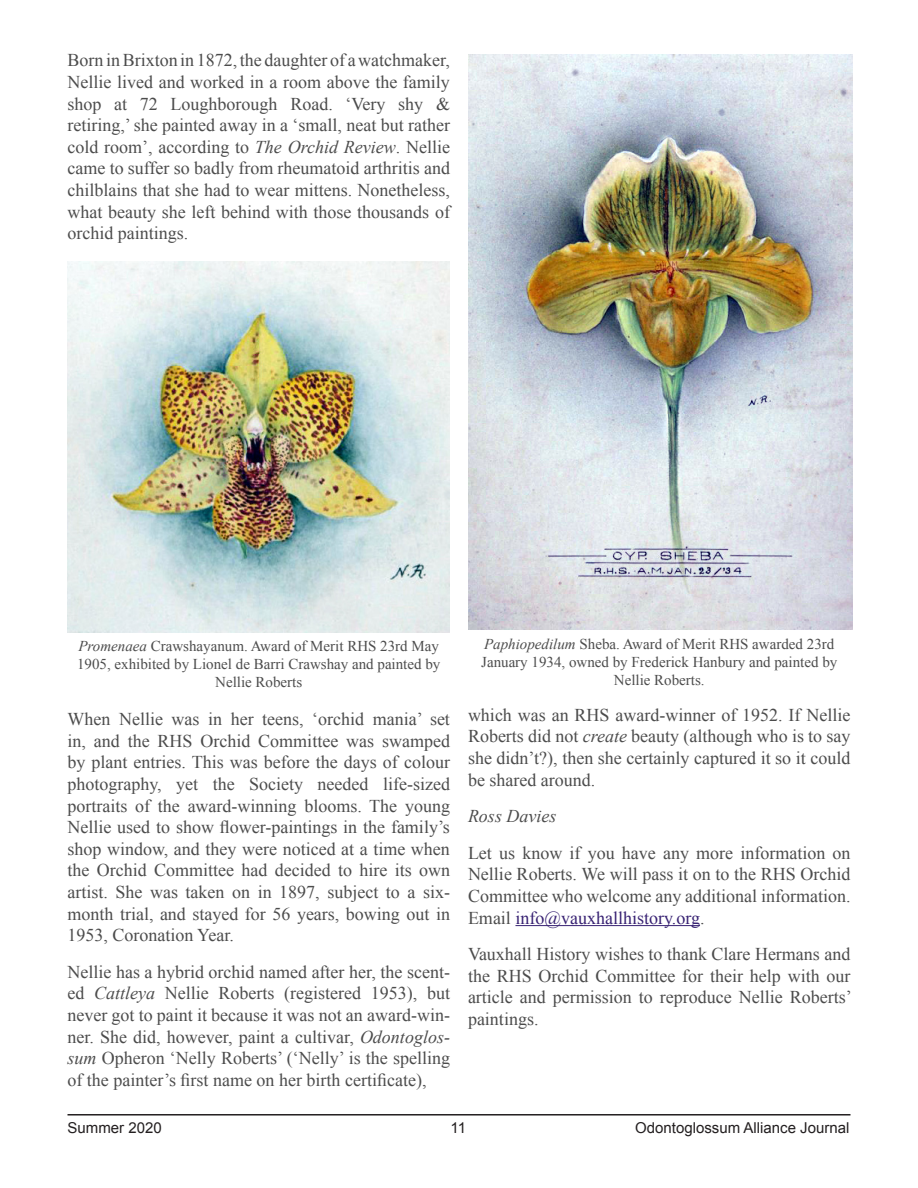
<style>
.page{position:relative;width:918px;height:1188px;background:#fff}
.page>*{position:absolute;margin:0;border:0;box-sizing:border-box;transform-origin:0 0}
.t1{font:18px/21.6px "Times New Roman";color:#4c4c4c;text-align:justify}
.t2{font:italic 18px "Times New Roman";color:#4c4c4c}
.t3{font:15px/18px "Times New Roman";color:#4c4c4c;text-align:center}
.t4{font:15px "Arial";color:#231f20}
.s1{font-style:italic}
.s2{color:#382273}
</style>
<div class="page">
<img style="left:468px;top:54px;width:384px;height:576px">
<img style="left:68px;top:262px;width:382px;height:370px">
<hr style="left:68px;top:1114px;width:782px;height:2px;background:#231f20">
<hr style="left:515px;top:925px;width:185px;height:1px;background:#382273">
<p class="t1" style="left:68px;top:49px;width:384px">Born in Brixton in 1872, the daughter of a watchmaker, Nellie lived and worked in a room above the family shop at 72 Loughborough Road. ‘Very shy &amp; retiring,’ she painted away in a ‘small, neat but rather cold room’, according to <span class="s1">The Orchid Review</span>. Nellie came to suffer so badly from rheumatoid arthritis and chilblains that she had to wear mittens. Nonetheless, what beauty she left behind with those thousands of orchid paintings.</p>
<p class="t3" style="left:77px;top:637px;width:365px"><span class="s1">Promenaea</span> Crawshayanum. Award of Merit RHS 23rd May<br>1905, exhibited by Lionel de Barri Crawshay and painted by<br>Nellie Roberts</p>
<p class="t1" style="left:68px;top:708px;width:384px">When Nellie was in her teens, ‘orchid mania’ set in, and the RHS Orchid Committee was swamped by plant entries. This was before the days of colour photography, yet the Society needed life-sized portraits of the award-winning blooms. The young Nellie used to show flower-paintings in the family’s shop window, and they were noticed at a time when the Orchid Committee had decided to hire its own artist. She was taken on in 1897, subject to a six&shy;month trial, and stayed for 56 years, bowing out in 1953, Coronation Year.</p>
<p class="t1" style="left:68px;top:961px;width:384px">Nellie has a hybrid orchid named after her, the scent&shy;ed <span class="s1">Cattleya</span> Nellie Roberts (registered 1953), but never got to paint it because it was not an award-win&shy;ner. She did, however, paint a cultivar, <span class="s1">Odontoglos&shy;sum</span> Opheron ‘Nelly Roberts’ (‘Nelly’ is the spelling of the painter’s first name on her birth certificate),</p>
<p class="t3" style="left:481px;top:635px;width:358px"><span class="s1">Paphiopedilum</span> Sheba. Award of Merit RHS awarded 23rd<br>January 1934, owned by Frederick Hanbury and painted by<br>Nellie Roberts.</p>
<p class="t1" style="left:468px;top:704px;width:384px">which was an RHS award-winner of 1952. If Nellie Roberts did not <span class="s1">create</span> beauty (although who is to say she didn’t?), then she certainly captured it so it could be shared around.</p>
<p class="t2" style="left:468px;top:804px;width:90px">Ross Davies</p>
<p class="t1" style="left:468px;top:842px;width:384px">Let us know if you have any more information on Nellie Roberts. We will pass it on to the RHS Orchid Committee who welcome any additional information.<br>Email <span class="s2">info@vauxhallhistory.org</span>.</p>
<p class="t1" style="left:468px;top:943px;width:385px">Vauxhall History wishes to thank Clare Hermans and the RHS Orchid Committee for their help with our article and permission to reproduce Nellie Roberts’ paintings.</p>
<p class="t4" style="left:68px;top:1118px;width:96px">Summer 2020</p>
<p class="t4" style="left:450px;top:1118px;width:17px">11</p>
<p class="t4" style="left:635px;top:1118px;width:216px">Odontoglossum Alliance Journal</p>
</div>
